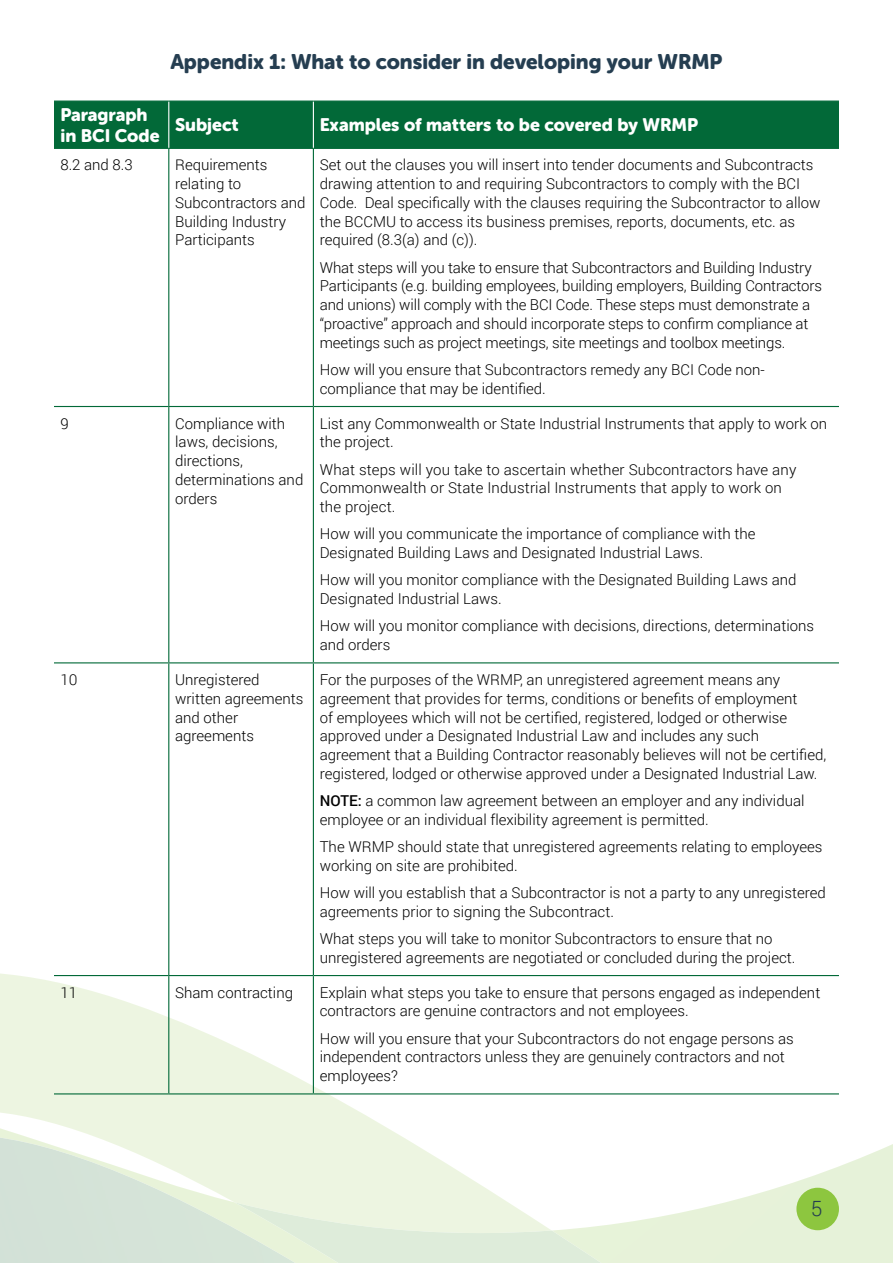
<style>
.page{position:relative;width:893px;height:1263px;background:#fff}
.page>*{position:absolute;margin:0;border:0;box-sizing:border-box;transform-origin:0 0}
.H2_-_Sub_Heading_Ora{font:21px "Museo Sans Rounded 900";color:#253e51}
.t1{font:300 21px "Roboto";color:#253e51}
.H3_-Sub_Heading_12_1{font:18px/21px "Museo Sans Rounded 900";color:#fff}
.Body_Text_BLACK_-_MA{font:300 15px/18.8px "Roboto";color:#000}
.s1{font-weight:500}
</style>
<div class="page">
<svg style="left:0;top:972px;width:529px;height:149px"></svg>
<svg style="left:0;top:1121px;width:506px;height:80px"></svg>
<img style="left:0;top:1135px;width:330px;height:128px">
<img style="left:234px;top:1202px;width:80px;height:61px">
<img style="left:0;top:1257px;width:60px;height:6px">
<img style="left:593px;top:976px;width:246px;height:220px">
<img style="left:795px;top:1062px;width:49px;height:134px">
<img style="left:844px;top:1144px;width:49px;height:52px">
<img style="left:731px;top:1196px;width:162px;height:5px">
<img style="left:314px;top:1201px;width:579px;height:62px">
<div style="left:54px;top:102px;width:785px;height:46px;background:#026938"></div>
<hr style="left:54px;top:101px;width:115px;height:1px;background:#026938">
<hr style="left:169px;top:101px;width:144px;height:1px;background:#026938">
<hr style="left:313px;top:101px;width:526px;height:1px;background:#026938">
<hr style="left:54px;top:148px;width:115px;height:1px;background:#026938">
<hr style="left:169px;top:148px;width:144px;height:1px;background:#026938">
<hr style="left:313px;top:148px;width:526px;height:1px;background:#026938">
<hr style="left:54px;top:406px;width:115px;height:1px;background:#026938">
<hr style="left:169px;top:406px;width:144px;height:1px;background:#026938">
<hr style="left:313px;top:406px;width:526px;height:1px;background:#026938">
<hr style="left:54px;top:662px;width:115px;height:1px;background:#026938">
<hr style="left:169px;top:662px;width:144px;height:1px;background:#026938">
<hr style="left:313px;top:662px;width:526px;height:1px;background:#026938">
<hr style="left:54px;top:975px;width:115px;height:1px;background:#026938">
<hr style="left:169px;top:975px;width:144px;height:1px;background:#026938">
<hr style="left:313px;top:975px;width:526px;height:1px;background:#026938">
<hr style="left:54px;top:1093px;width:115px;height:1px;background:#026938">
<hr style="left:169px;top:1093px;width:144px;height:1px;background:#026938">
<hr style="left:313px;top:1093px;width:526px;height:1px;background:#026938">
<hr style="left:168px;top:102px;width:1px;height:46px;background:#fff">
<hr style="left:313px;top:102px;width:1px;height:46px;background:#fff">
<hr style="left:168px;top:149px;width:1px;height:257px;background:#026938">
<hr style="left:313px;top:149px;width:1px;height:257px;background:#026938">
<hr style="left:168px;top:407px;width:1px;height:255px;background:#026938">
<hr style="left:313px;top:407px;width:1px;height:255px;background:#026938">
<hr style="left:168px;top:663px;width:1px;height:312px;background:#026938">
<hr style="left:313px;top:663px;width:1px;height:312px;background:#026938">
<hr style="left:168px;top:976px;width:1px;height:117px;background:#026938">
<hr style="left:313px;top:976px;width:1px;height:117px;background:#026938">
<div style="left:796px;top:1188px;width:43px;height:42px;background:#8dc63f;border-radius:50%"></div>
<h2 class="H2_-_Sub_Heading_Ora" style="left:170px;top:50px;width:554px">Appendix 1: What to consider in developing your WRMP</h2>
<h2 class="H3_-Sub_Heading_12_1" style="left:60px;top:104px;width:101px">Paragraph in BCI Code</h2>
<h2 class="H3_-Sub_Heading_12_1" style="left:175px;top:115px;width:65px">Subject</h2>
<h2 class="H3_-Sub_Heading_12_1" style="left:320px;top:115px;width:380px">Examples of matters to be covered by WRMP</h2>
<p class="Body_Text_BLACK_-_MA" style="left:60px;top:155px;width:74px">8.2 and 8.3</p>
<p class="Body_Text_BLACK_-_MA" style="left:175px;top:155px;width:132px">Requirements relating to<br>Subcontractors and<br>Building Industry<br>Participants</p>
<p class="Body_Text_BLACK_-_MA" style="left:320px;top:155px;width:502px">Set out the clauses you will insert into tender documents and Subcontracts drawing attention to and requiring Subcontractors to comply with the BCI Code. Deal specifically with the clauses requiring the Subcontractor to allow the BCCMU to access its business premises, reports, documents, etc. as required (8.3(a) and (c)).</p>
<p class="Body_Text_BLACK_-_MA" style="left:320px;top:257px;width:504px">What steps will you take to ensure that Subcontractors and Building Industry Participants (e.g. building employees, building employers, Building Contractors and unions) will comply with the BCI Code. These steps must demonstrate a “proactive” approach and should incorporate steps to confirm compliance at meetings such as project meetings, site meetings and toolbox meetings.</p>
<p class="Body_Text_BLACK_-_MA" style="left:320px;top:360px;width:446px">How will you ensure that Subcontractors remedy any BCI Code non&shy;compliance that may be identified.</p>
<p class="Body_Text_BLACK_-_MA" style="left:60px;top:413px;width:10px">9</p>
<p class="Body_Text_BLACK_-_MA" style="left:175px;top:413px;width:130px">Compliance with laws, decisions, directions, determinations and orders</p>
<p class="Body_Text_BLACK_-_MA" style="left:320px;top:413px;width:509px">List any Commonwealth or State Industrial Instruments that apply to work on the project.</p>
<p class="Body_Text_BLACK_-_MA" style="left:320px;top:459px;width:478px">What steps will you take to ascertain whether Subcontractors have any<br>Commonwealth or State Industrial Instruments that apply to work on the project.</p>
<p class="Body_Text_BLACK_-_MA" style="left:320px;top:524px;width:437px">How will you communicate the importance of compliance with the<br>Designated Building Laws and Designated Industrial Laws.</p>
<p class="Body_Text_BLACK_-_MA" style="left:320px;top:570px;width:478px">How will you monitor compliance with the Designated Building Laws and<br>Designated Industrial Laws.</p>
<p class="Body_Text_BLACK_-_MA" style="left:320px;top:616px;width:496px">How will you monitor compliance with decisions, directions, determinations and orders</p>
<p class="Body_Text_BLACK_-_MA" style="left:60px;top:670px;width:19px">10</p>
<p class="Body_Text_BLACK_-_MA" style="left:175px;top:670px;width:130px">Unregistered written agreements and other agreements</p>
<p class="Body_Text_BLACK_-_MA" style="left:320px;top:670px;width:508px">For the purposes of the WRMP, an unregistered agreement means any agreement that provides for terms, conditions or benefits of employment<br>of employees which will not be certified, registered, lodged or otherwise approved under a Designated Industrial Law and includes any such agreement that a Building Contractor reasonably believes will not be certified, registered, lodged or otherwise approved under a Designated Industrial Law.</p>
<p class="Body_Text_BLACK_-_MA" style="left:320px;top:791px;width:486px"><span class="s1">NOTE:</span> a common law agreement between an employer and any individual employee or an individual flexibility agreement is permitted.</p>
<p class="Body_Text_BLACK_-_MA" style="left:320px;top:837px;width:504px">The WRMP should state that unregistered agreements relating to employees working on site are prohibited.</p>
<p class="Body_Text_BLACK_-_MA" style="left:320px;top:883px;width:507px">How will you establish that a Subcontractor is not a party to any unregistered agreements prior to signing the Subcontract.</p>
<p class="Body_Text_BLACK_-_MA" style="left:320px;top:929px;width:477px">What steps you will take to monitor Subcontractors to ensure that no unregistered agreements are negotiated or concluded during the project.</p>
<p class="Body_Text_BLACK_-_MA" style="left:60px;top:982px;width:18px">11</p>
<p class="Body_Text_BLACK_-_MA" style="left:175px;top:982px;width:119px">Sham contracting</p>
<p class="Body_Text_BLACK_-_MA" style="left:320px;top:982px;width:502px">Explain what steps you take to ensure that persons engaged as independent contractors are genuine contractors and not employees.</p>
<p class="Body_Text_BLACK_-_MA" style="left:320px;top:1028px;width:475px">How will you ensure that your Subcontractors do not engage persons as independent contractors unless they are genuinely contractors and not employees?</p>
<p class="t1" style="left:811px;top:1194px;width:13px">5</p>
</div>
